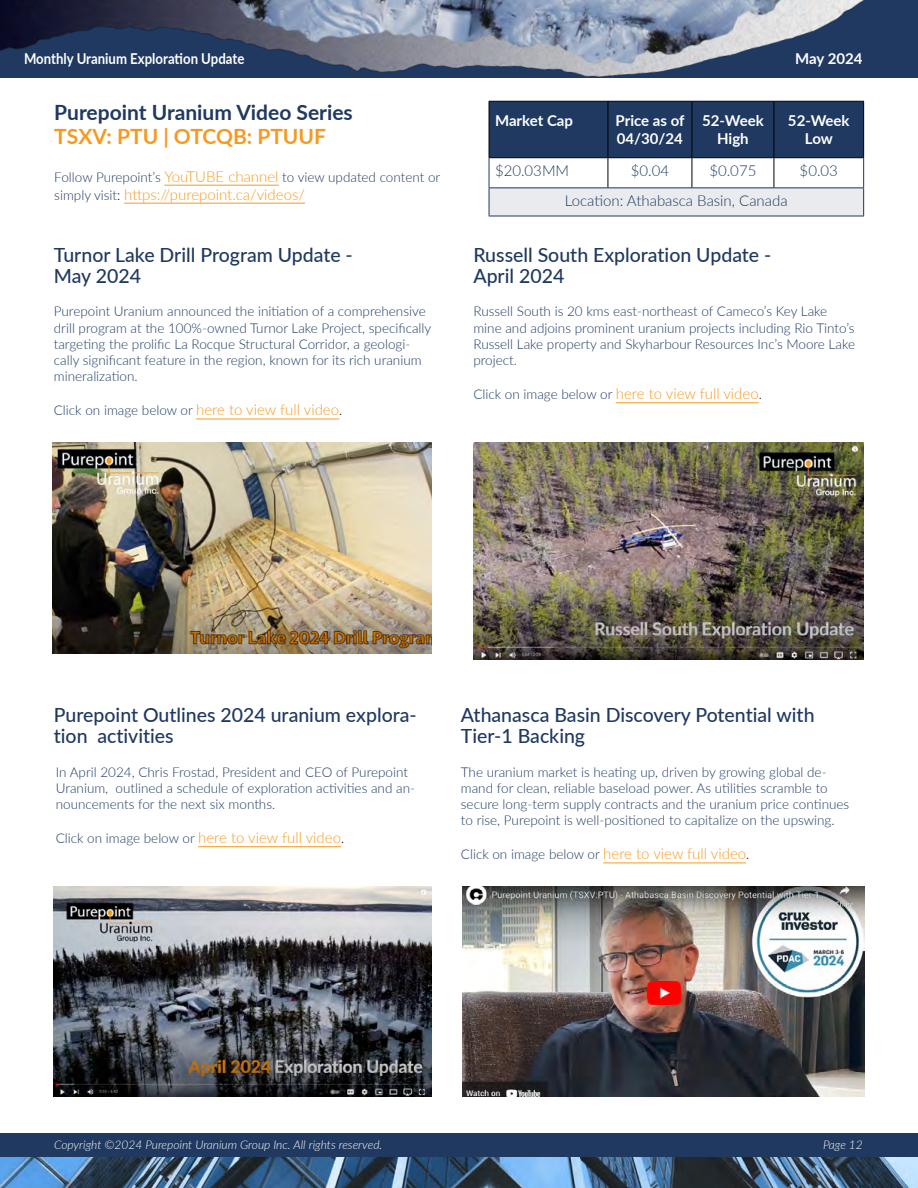
<style>
.page{position:relative;width:918px;height:1188px;background:#fff}
.page>*{position:absolute;margin:0;border:0;box-sizing:border-box;transform-origin:0 0}
.t1{font:700 21px "Lato";color:#1f3961}
.t2{font:700 21px "Lato";color:#f8991f}
.t3{font:500 19.5px/21px "Lato";color:#1f3961}
.t4{font:700 15px/18px "Lato";color:#fff;text-align:center}
.t5{font:300 15px "Lato";color:#1f3961}
.t6{font:300 15px "Lato";color:#f8991f}
.t7{font:700 15px "Lato";color:#fff;scale:.88 1}
.t8{font:300 13.5px/16.2px "Lato";color:#1f3961}
.t9{font:italic 300 12px "Lato";color:#fff}
.s1{font-size:15px;color:#f8991f}
.s2{font-size:13.5px;color:#1f3961}
.s3{font-size:13.5px;color:#000}
.s4{color:#000}
</style>
<div class="page">
<div style="left:0;top:1133px;width:918px;height:24px;background:#1f3961"></div>
<img style="left:0;top:1157px;width:918px;height:31px">
<img style="left:0;top:0;width:918px;height:174px">
<hr style="left:164px;top:185px;width:115px;height:1px;background:#f8991f">
<hr style="left:124px;top:203px;width:181px;height:1px;background:#f8991f">
<div style="left:490px;top:102px;width:373px;height:55px;background:#1f3961"></div>
<div style="left:489px;top:188px;width:375px;height:28px;background:#e9ebef"></div>
<hr style="left:692px;top:101px;width:82px;height:1px;background:#000">
<hr style="left:692px;top:157px;width:82px;height:1px;background:#000">
<hr style="left:489px;top:101px;width:119px;height:1px;background:#000">
<hr style="left:489px;top:102px;width:1px;height:55px;background:#000">
<hr style="left:489px;top:157px;width:119px;height:1px;background:#000">
<hr style="left:489px;top:158px;width:1px;height:30px;background:#1f3961">
<hr style="left:489px;top:188px;width:119px;height:1px;background:#1f3961">
<svg style="left:489px;top:188px;width:1px;height:28px"></svg>
<hr style="left:489px;top:216px;width:119px;height:1px;background:#1f3961">
<hr style="left:608px;top:216px;width:84px;height:1px;background:#1f3961">
<hr style="left:692px;top:216px;width:82px;height:1px;background:#1f3961">
<hr style="left:774px;top:216px;width:90px;height:1px;background:#1f3961">
<hr style="left:608px;top:101px;width:84px;height:1px;background:#000">
<hr style="left:608px;top:102px;width:1px;height:55px;background:#000">
<hr style="left:692px;top:102px;width:1px;height:55px;background:#000">
<hr style="left:608px;top:157px;width:84px;height:1px;background:#000">
<hr style="left:608px;top:158px;width:1px;height:30px;background:#000">
<hr style="left:608px;top:188px;width:84px;height:1px;background:#1f3961">
<hr style="left:692px;top:158px;width:1px;height:30px;background:#000">
<hr style="left:692px;top:188px;width:82px;height:1px;background:#1f3961">
<hr style="left:774px;top:158px;width:1px;height:30px;background:#000">
<hr style="left:863px;top:158px;width:1px;height:30px;background:#1f3961">
<hr style="left:774px;top:188px;width:90px;height:1px;background:#1f3961">
<svg style="left:863px;top:188px;width:1px;height:28px"></svg>
<hr style="left:774px;top:101px;width:90px;height:1px;background:#000">
<hr style="left:774px;top:102px;width:1px;height:55px;background:#000">
<hr style="left:863px;top:102px;width:1px;height:55px;background:#000">
<hr style="left:774px;top:157px;width:90px;height:1px;background:#000">
<hr style="left:196px;top:419px;width:143px;height:1px;background:#f8991f">
<hr style="left:616px;top:403px;width:143px;height:1px;background:#f8991f">
<hr style="left:198px;top:846px;width:143px;height:1px;background:#f8991f">
<hr style="left:603px;top:863px;width:143px;height:1px;background:#f8991f">
<img style="left:53px;top:443px;width:379px;height:210px">
<img style="left:54px;top:886px;width:378px;height:211px">
<img style="left:473px;top:443px;width:391px;height:216px">
<img style="left:463px;top:886px;width:402px;height:211px">
<p class="t7" style="left:24px;top:48px;width:252px">Monthly Uranium Exploration Update</p>
<p class="t4" style="left:795px;top:49px;width:69px">May 2024</p>
<h1 class="t1" style="left:54px;top:97px;width:300px">Purepoint Uranium Video Series</h1>
<h1 class="t2" style="left:54px;top:121px;width:273px">TSXV: PTU | OTCQB: PTUUF</h1>
<p class="t8" style="left:54px;top:168px;width:388px">Follow Purepoint’s <span class="s1">YouTUBE channel</span> to view updated content or</p>
<p class="t6" style="left:54px;top:184px;width:252px"><span class="s2">simply visit</span><span class="s3">:</span> https://purepoint.ca/videos/</p>
<p class="t4" style="left:495px;top:111px;width:80px">Market Cap</p>
<p class="t4" style="left:616px;top:111px;width:70px;text-align:left">Price as of<br>04/30/24</p>
<p class="t4" style="left:702px;top:111px;width:63px">52-Week<br>High</p>
<p class="t4" style="left:788px;top:111px;width:63px">52-Week<br>Low</p>
<p class="t5" style="left:495px;top:160px;width:76px">$20.03MM</p>
<p class="t5" style="left:631px;top:160px;width:40px">$0.04</p>
<p class="t5" style="left:709px;top:160px;width:48px">$0.075</p>
<p class="t5" style="left:800px;top:160px;width:40px">$0.03</p>
<p class="t5" style="left:565px;top:190px;width:224px">Location: Athabasca Basin, Canada</p>
<h2 class="t3" style="left:54px;top:243px;width:301px">Turnor Lake Drill Program Update -<br>May 2024</h2>
<p class="t8" style="left:54px;top:303px;width:379px">Purepoint Uranium announced the initiation of a comprehensive drill program at the 100%-owned Turnor Lake Project, specifically targeting the prolific La Rocque Structural Corridor, a geologi&shy;cally significant feature in the region, known for its rich uranium mineralization.</p>
<p class="t8" style="left:54px;top:402px;width:290px">Click on image below or <span class="s1">here to view full video</span><span class="s4">.</span></p>
<h2 class="t3" style="left:473px;top:243px;width:300px">Russell South Exploration Update -<br>April 2024</h2>
<p class="t8" style="left:473px;top:303px;width:383px">Russell South is 20 kms east-northeast of Cameco’s Key Lake mine and adjoins prominent uranium projects including Rio Tinto’s Russell Lake property and Skyharbour Resources Inc’s Moore Lake project.</p>
<p class="t8" style="left:473px;top:386px;width:290px">Click on image below or <span class="s1">here to view full video</span><span class="s4">.</span></p>
<h2 class="t3" style="left:54px;top:703px;width:364px">Purepoint Outlines 2024 uranium explora&shy;tion activities</h2>
<p class="t8" style="left:56px;top:763px;width:361px">In April 2024, Chris Frostad, President and CEO of Purepoint<br>Uranium, outlined a schedule of exploration activities and an&shy;nouncements for the next six months.</p>
<p class="t8" style="left:56px;top:830px;width:290px">Click on image below or <span class="s1">here to view full video</span><span class="s4">.</span></p>
<h2 class="t3" style="left:461px;top:703px;width:355px">Athanasca Basin Discovery Potential with<br>Tier-1 Backing</h2>
<p class="t8" style="left:461px;top:763px;width:390px">The uranium market is heating up, driven by growing global de&shy;mand for clean, reliable baseload power. As utilities scramble to secure long-term supply contracts and the uranium price continues to rise, Purepoint is well-positioned to capitalize on the upswing.</p>
<p class="t8" style="left:461px;top:846px;width:290px">Click on image below or <span class="s1">here to view full video</span><span class="s4">.</span></p>
<p class="t9" style="left:54px;top:1136px;width:330px">Copyright ©2024 Purepoint Uranium Group Inc. All rights reserved.</p>
<p class="t9" style="left:823px;top:1136px;width:41px">Page 12</p>
</div>
